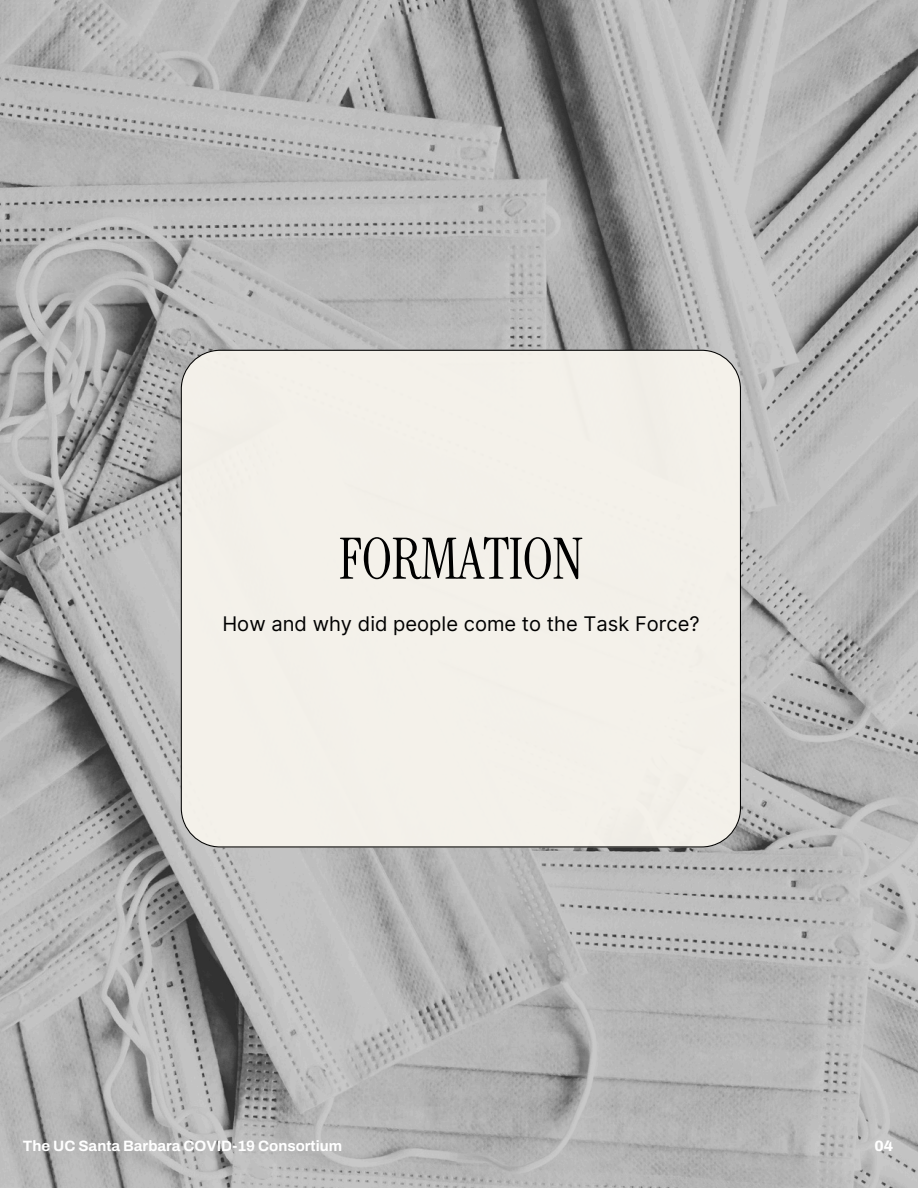
<style>
.page{position:relative;width:918px;height:1188px;background:#fff}
.page>*{position:absolute;margin:0;border:0;box-sizing:border-box;transform-origin:0 0}
.t1{font:57px "Instrument Serif";letter-spacing:-.01em;color:#000}
.t2{font:20.1px "Inter";color:#000}
.t3{font:700 15px "Archivo";color:#fff}
.t4{font:800 15px "Archivo";color:#fff}
</style>
<div class="page">
<img style="left:0;top:0;width:918px;height:1188px">
<div style="left:181px;top:350px;width:560px;height:498px;background:#f4f1ea"></div>
<p class="t1" style="left:339px;top:522px;width:246px">FORMATION</p>
<p class="t2" style="left:222px;top:612px;width:479px">How and why did people come to the Task Force?</p>
<h1 class="t3" style="left:23px;top:1138px;width:321px">The UC Santa Barbara COVID-19 Consortium</h1>
<h2 class="t4" style="left:875px;top:1138px;width:20px">04</h2>
</div>
